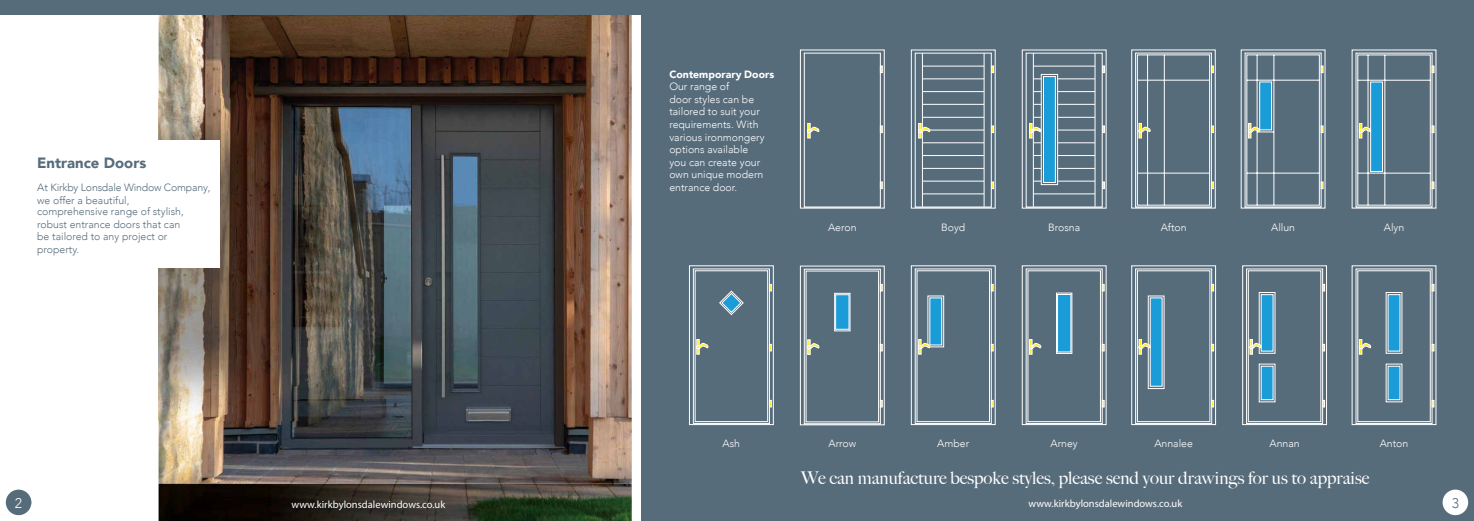
<style>
.page{position:relative;width:1474px;height:521px;background:#fff}
.page>*{position:absolute;margin:0;border:0;box-sizing:border-box;transform-origin:0 0}
.t1{font:500 17.59px "Big Caslon";color:#fff}
.t2{font:900 14.88px "Avenir";color:#576c7b}
.t3{font:300 14px "Avenir";color:#fff}
.t4{font:300 14px "Avenir";color:#576c7b}
.t5{font:300 10.5px/12.6px "Avenir";color:#fff}
.t6{font:300 10.5px/12.6px "Avenir";color:#576c7b}
.t7{font:10.5px "Myriad Pro";color:#fff}
.t8{font:900 10.5px "Avenir";color:#fff}
</style>
<div class="page">
<div style="left:641px;top:0;width:832px;height:520px;background:#576c7b"></div>
<img style="left:158px;top:14px;width:473px;height:470px">
<img style="left:158px;top:484px;width:473px;height:37px">
<img style="left:158px;top:98px;width:141px;height:323px">
<div style="left:12px;top:140px;width:208px;height:127px;background:#fff"></div>
<svg style="left:799px;top:49px;width:86px;height:160px"></svg>
<svg style="left:910px;top:49px;width:86px;height:160px"></svg>
<hr style="left:922px;top:66px;width:62px;height:1px;background:#fff">
<hr style="left:922px;top:117px;width:62px;height:1px;background:#fff">
<hr style="left:922px;top:91px;width:62px;height:1px;background:#fff">
<hr style="left:922px;top:142px;width:62px;height:1px;background:#fff">
<hr style="left:922px;top:181px;width:62px;height:1px;background:#fff">
<hr style="left:922px;top:78px;width:62px;height:1px;background:#fff">
<hr style="left:922px;top:168px;width:62px;height:1px;background:#fff">
<hr style="left:922px;top:104px;width:62px;height:1px;background:#fff">
<hr style="left:922px;top:155px;width:62px;height:1px;background:#fff">
<hr style="left:922px;top:193px;width:62px;height:1px;background:#fff">
<hr style="left:983px;top:53px;width:1px;height:154px;background:#fff">
<svg style="left:1131px;top:49px;width:84px;height:160px"></svg>
<svg style="left:1240px;top:49px;width:85px;height:160px"></svg>
<svg style="left:1351px;top:49px;width:85px;height:160px"></svg>
<svg style="left:1351px;top:265px;width:85px;height:160px"></svg>
<svg style="left:1242px;top:265px;width:85px;height:160px"></svg>
<svg style="left:1131px;top:265px;width:85px;height:160px"></svg>
<svg style="left:1021px;top:265px;width:85px;height:160px"></svg>
<svg style="left:910px;top:265px;width:85px;height:160px"></svg>
<svg style="left:799px;top:265px;width:86px;height:160px"></svg>
<svg style="left:689px;top:265px;width:85px;height:160px"></svg>
<svg style="left:1021px;top:49px;width:85px;height:160px"></svg>
<hr style="left:1094px;top:53px;width:1px;height:154px;background:#fff">
<div style="left:1043px;top:76px;width:12px;height:107px;background:#1a9cd8;border:1px solid #fff"></div>
<div style="left:1040px;top:74px;width:17px;height:111px;border:1px solid #fff"></div>
<hr style="left:1057px;top:130px;width:38px;height:1px;background:#fff">
<hr style="left:1033px;top:66px;width:62px;height:1px;background:#fff">
<hr style="left:1057px;top:117px;width:38px;height:1px;background:#fff">
<hr style="left:1057px;top:91px;width:38px;height:1px;background:#fff">
<hr style="left:1057px;top:142px;width:38px;height:1px;background:#fff">
<hr style="left:1057px;top:181px;width:38px;height:1px;background:#fff">
<hr style="left:1057px;top:78px;width:38px;height:1px;background:#fff">
<hr style="left:1057px;top:168px;width:38px;height:1px;background:#fff">
<hr style="left:1057px;top:104px;width:38px;height:1px;background:#fff">
<hr style="left:1057px;top:155px;width:38px;height:1px;background:#fff">
<hr style="left:1033px;top:193px;width:62px;height:1px;background:#fff">
<div style="left:6px;top:489px;width:25px;height:26px;background:#576c7b;border-radius:50%"></div>
<div style="left:1442px;top:489px;width:25px;height:26px;background:#fff;border-radius:50%"></div>
<div style="left:0;top:0;width:1473px;height:14px;background:#576c7b"></div>
<h2 class="t2" style="left:37px;top:151px;width:111px">Entrance Doors</h2>
<p class="t6" style="left:37px;top:181px;width:175px">At Kirkby Lonsdale Window Company, we offer a beautiful,</p>
<p class="t6" style="left:37px;top:205px;width:148px">comprehensive range of stylish, robust entrance doors that can be tailored to any project or property.</p>
<p class="t8" style="left:669px;top:65px;width:106px">Contemporary Doors</p>
<p class="t5" style="left:669px;top:80px;width:97px">Our range of<br>door styles can be tailored to suit your requirements. With various ironmongery options available you can create your own unique modern entrance door.</p>
<p class="t5" style="left:828px;top:221px;width:30px">Aeron</p>
<p class="t5" style="left:941px;top:221px;width:26px">Boyd</p>
<p class="t5" style="left:1048px;top:221px;width:33px">Brosna</p>
<p class="t5" style="left:1160px;top:221px;width:27px">Afton</p>
<p class="t5" style="left:1271px;top:221px;width:25px">Allun</p>
<p class="t5" style="left:1383px;top:221px;width:22px">Alyn</p>
<p class="t5" style="left:722px;top:437px;width:19px">Ash</p>
<p class="t5" style="left:828px;top:437px;width:29px">Arrow</p>
<p class="t5" style="left:937px;top:437px;width:33px">Amber</p>
<p class="t5" style="left:1154px;top:437px;width:40px">Annalee</p>
<p class="t5" style="left:1269px;top:437px;width:32px">Annan</p>
<p class="t5" style="left:1379px;top:437px;width:30px">Anton</p>
<p class="t5" style="left:1050px;top:437px;width:29px">Arney</p>
<h1 class="t1" style="left:801px;top:463px;width:570px">We can manufacture bespoke styles, please send your drawings for us to appraise</h1>
<h3 class="t3" style="left:15px;top:494px;width:9px">2</h3>
<p class="t7" style="left:291px;top:498px;width:155px">www.kirkbylonsdalewindows.co.uk</p>
<p class="t7" style="left:1028px;top:497px;width:155px">www.kirkbylonsdalewindows.co.uk</p>
<h3 class="t4" style="left:1451px;top:494px;width:9px">3</h3>
</div>
